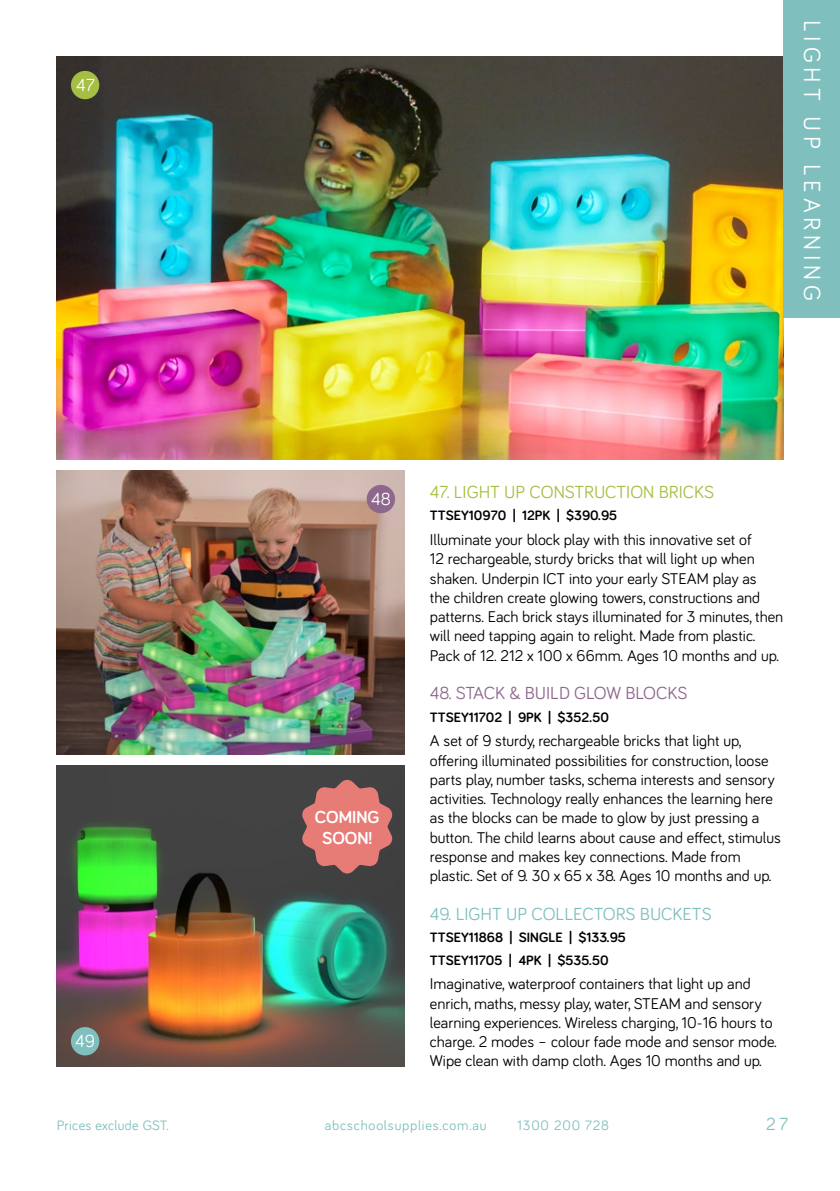
<style>
.page{position:relative;width:840px;height:1191px;background:#fff}
.page>*{position:absolute;margin:0;border:0;box-sizing:border-box;transform-origin:0 0}
.t1{font:24px "Bariol";letter-spacing:.2em;color:#fff}
.t2{font:18px "Bariol";color:#a4bf42}
.t3{font:18px "Bariol";color:#7fbfbe}
.t4{font:18px "Bariol";color:#8d688c}
.t5{font:18px "Bariol";color:#fff}
.t6{font:18px "Bariol";color:#7fbfbe}
.t7{font:700 17.8px/21.4px "Bariol";color:#fff;text-align:center}
.t8{font:16px/19.2px "Bariol";color:#000}
.t9{font:700 14px/22.4px "Bariol";color:#000}
.t10{font:14px "Bariol";letter-spacing:.06em;color:#7fbfbe}
.t11{font:14px "Bariol";letter-spacing:.02em;color:#7fbfbe}
</style>
<div class="page">
<img style="left:57px;top:57px;width:725px;height:402px">
<img style="left:57px;top:471px;width:347px;height:283px">
<img style="left:57px;top:765px;width:347px;height:301px">
<svg style="left:301px;top:779px;width:92px;height:94px;background:#b56965"></svg>
<div style="left:71px;top:71px;width:28px;height:28px;background:#a4bf42;border-radius:50%"></div>
<div style="left:366px;top:485px;width:29px;height:28px;background:#8d688c;border-radius:50%"></div>
<div style="left:71px;top:1027px;width:28px;height:28px;background:#7fbfbe;border-radius:50%"></div>
<div style="left:782px;top:0;width:57px;height:317px;background:#7fbfbe"></div>
<p class="t5" style="left:76px;top:73px;width:20px">47</p>
<h1 class="t1" style="left:828px;top:20px;width:282px;rotate:90deg">LIGHT UP LEARNING</h1>
<p class="t5" style="left:75px;top:1029px;width:21px">49</p>
<p class="t5" style="left:371px;top:487px;width:21px">48</p>
<p class="t7" style="left:314px;top:805px;width:66px">COMING<br>SOON!</p>
<p class="t2" style="left:429px;top:479px;width:285px">47. LIGHT UP CONSTRUCTION BRICKS</p>
<p class="t9" style="left:429px;top:504px;width:189px">TTSEY10970 | 12PK | $390.95</p>
<p class="t8" style="left:429px;top:529px;width:354px">Illuminate your block play with this innovative set of<br>12 rechargeable, sturdy bricks that will light up when shaken. Underpin ICT into your early STEAM play as<br>the children create glowing towers, constructions and patterns. Each brick stays illuminated for 3 minutes, then will need tapping again to relight. Made from plastic.<br>Pack of 12. 212 x 100 x 66mm. Ages 10 months and up.</p>
<p class="t4" style="left:429px;top:681px;width:259px">48. STACK &amp; BUILD GLOW BLOCKS</p>
<p class="t9" style="left:429px;top:705px;width:180px">TTSEY11702 | 9PK | $352.50</p>
<p class="t8" style="left:429px;top:731px;width:352px">A set of 9 sturdy, rechargeable bricks that light up, offering illuminated possibilities for construction, loose parts play, number tasks, schema interests and sensory activities. Technology really enhances the learning here as the blocks can be made to glow by just pressing a button. The child learns about cause and effect, stimulus response and makes key connections. Made from plastic. Set of 9. 30 x 65 x 38. Ages 10 months and up.</p>
<p class="t3" style="left:429px;top:901px;width:283px">49. LIGHT UP COLLECTORS BUCKETS</p>
<p class="t9" style="left:429px;top:925px;width:197px">TTSEY11868 | SINGLE | $133.95<br>TTSEY11705 | 4PK | $535.50</p>
<p class="t8" style="left:429px;top:973px;width:348px">Imaginative, waterproof containers that light up and enrich, maths, messy play, water, STEAM and sensory learning experiences. Wireless charging, 10-16 hours to charge. 2 modes – colour fade mode and sensor mode.<br>Wipe clean with damp cloth. Ages 10 months and up.</p>
<p class="t11" style="left:57px;top:1115px;width:113px">Prices exclude GST.</p>
<p class="t10" style="left:324px;top:1115px;width:163px">abcschoolsupplies.com.au</p>
<p class="t10" style="left:517px;top:1115px;width:93px">1300 200 728</p>
<p class="t6" style="left:765px;top:1112px;width:23px">27</p>
</div>
